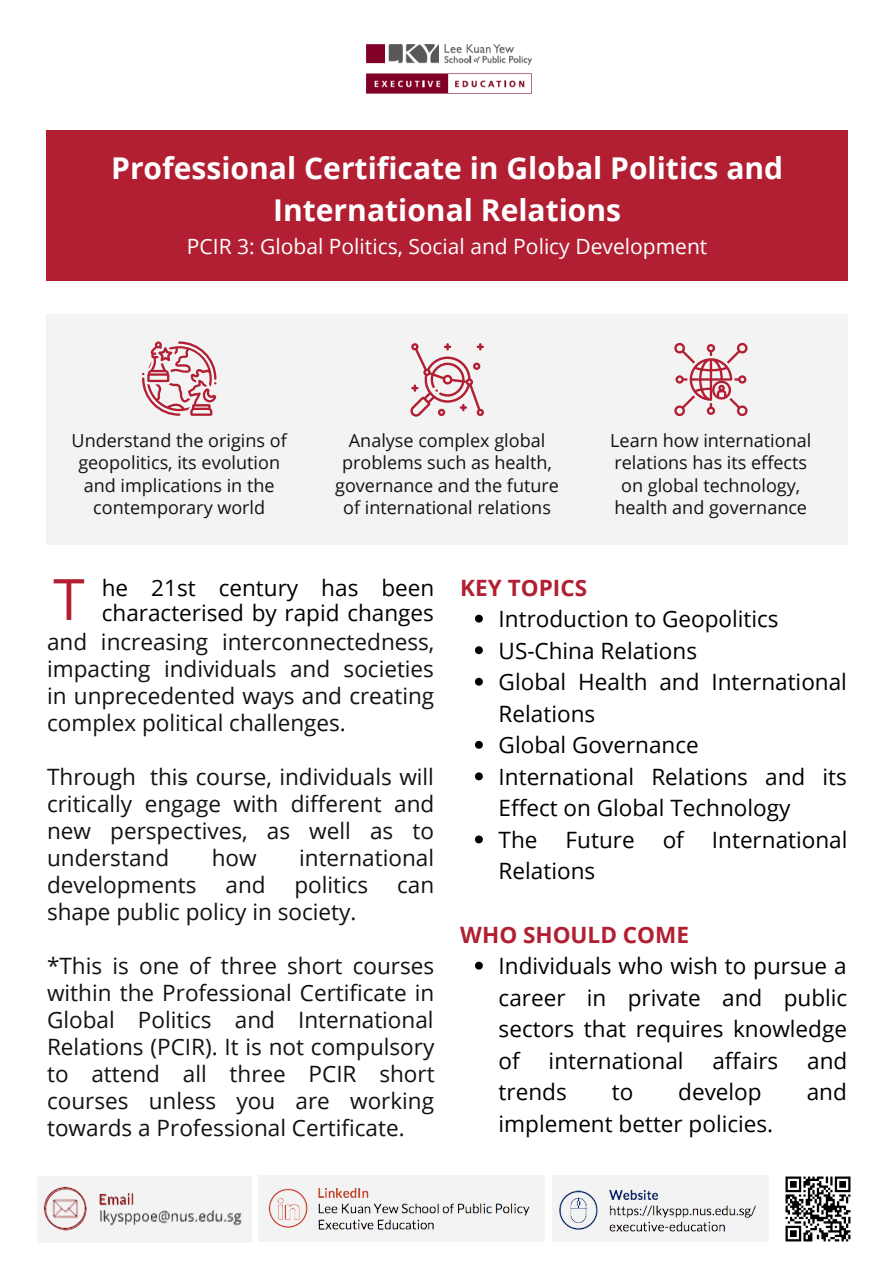
<style>
.page{position:relative;width:894px;height:1264px;background:#fff}
.page>*{position:absolute;margin:0;border:0;box-sizing:border-box;transform-origin:0 0}
.t1{font:57px "Open Sans";color:#b21f33}
.t2{font:700 30px/41.7px "Open Sans";color:#fff;text-align:center}
.t3{font:22.5px/27px "Open Sans";color:#131212;text-align:justify}
.t4{font:22.5px/31.5px "Open Sans";color:#000;text-align:justify}
.t5{font:700 22.5px "Open Sans";color:#b21f33}
.t6{font:21px "Open Sans";color:#fff}
.t7{font:18px/22.5px "Open Sans";color:#131212;text-align:center}
</style>
<div class="page">
<img style="left:258px;top:1175px;width:286px;height:66px">
<div style="left:47px;top:130px;width:800px;height:151px;background:#b21f33"></div>
<div style="left:37px;top:1175px;width:214px;height:67px;background:#f3f3f3"></div>
<div style="left:552px;top:1175px;width:216px;height:66px;background:#f3f3f3"></div>
<img style="left:552px;top:1177px;width:217px;height:65px">
<div style="left:47px;top:314px;width:800px;height:231px;background:#f3f3f3"></div>
<img style="left:43px;top:1186px;width:199px;height:45px">
<img style="left:785px;top:1176px;width:66px;height:66px">
<img style="left:366px;top:44px;width:166px;height:50px">
<svg style="left:142px;top:341px;width:74px;height:75px"></svg>
<svg style="left:410px;top:343px;width:74px;height:73px"></svg>
<svg style="left:674px;top:343px;width:73px;height:73px"></svg>
<svg style="left:475px;top:614px;width:7px;height:8px"></svg>
<svg style="left:475px;top:646px;width:7px;height:8px"></svg>
<svg style="left:475px;top:677px;width:7px;height:8px"></svg>
<svg style="left:475px;top:741px;width:7px;height:7px"></svg>
<svg style="left:475px;top:772px;width:7px;height:8px"></svg>
<svg style="left:475px;top:835px;width:7px;height:8px"></svg>
<svg style="left:475px;top:961px;width:7px;height:8px"></svg>
<p class="t2" style="left:111px;top:147px;width:673px">Professional Certificate in Global Politics and<br>International Relations</p>
<p class="t6" style="left:187px;top:231px;width:521px">PCIR 3: Global Politics, Social and Policy Development</p>
<p class="t7" style="left:72px;top:428px;width:216px">Understand the origins of geopolitics, its evolution and implications in the contemporary world</p>
<p class="t7" style="left:335px;top:428px;width:225px">Analyse complex global problems such as health, governance and the future of international relations</p>
<p class="t7" style="left:610px;top:428px;width:202px">Learn how international relations has its effects on global technology, health and governance</p>
<p class="t4" style="left:102px;top:574px;width:334px;line-height:26px">he 21st century has been characterised by rapid changes and</p>
<p class="t1" style="left:53px;top:559px;width:33px">T</p>
<p class="t3" style="left:47px;top:627px;width:389px">and increasing interconnectedness, impacting individuals and societies in unprecedented ways and creating complex political challenges.</p>
<p class="t3" style="left:47px;top:762px;width:388px">Through this course, individuals will critically engage with different and new perspectives, as well as to understand</p>
<p class="t4" style="left:102px;top:625px;width:334px;line-height:26px;text-indent:225px">increasing interconnectedness, impacting individuals and societies in unprecedented</p>
<p class="t4" style="left:303px;top:700px;width:54px">ways</p>
<p class="t4" style="left:102px;top:752px;width:118px">challenges.</p>
<p class="t3" style="left:212px;top:843px;width:46px">how</p>
<p class="t3" style="left:299px;top:843px;width:136px">international</p>
<p class="t3" style="left:47px;top:870px;width:151px">developments</p>
<p class="t3" style="left:225px;top:870px;width:42px">and</p>
<p class="t3" style="left:294px;top:870px;width:75px">politics</p>
<p class="t3" style="left:397px;top:870px;width:39px">can</p>
<p class="t3" style="left:47px;top:897px;width:311px">shape public policy in society.</p>
<p class="t3" style="left:47px;top:951px;width:389px">*This is one of three short courses within the Professional Certificate in Global Politics and International Relations (PCIR). It is not compulsory to attend all three PCIR short courses unless you are working towards a Professional Certificate.</p>
<p class="t5" style="left:460px;top:571px;width:128px">KEY TOPICS</p>
<p class="t4" style="left:498px;top:602px;width:281px">Introduction to Geopolitics</p>
<p class="t4" style="left:498px;top:634px;width:200px">US-China Relations</p>
<p class="t4" style="left:498px;top:665px;width:350px">Global Health and International<br>Relations</p>
<p class="t4" style="left:498px;top:728px;width:202px">Global Governance</p>
<p class="t4" style="left:498px;top:760px;width:349px">International Relations and its<br>Effect on Global Technology</p>
<p class="t4" style="left:498px;top:823px;width:350px">The Future of International<br>Relations</p>
<p class="t5" style="left:460px;top:918px;width:230px">WHO SHOULD COME</p>
<p class="t4" style="left:498px;top:949px;width:350px">Individuals who wish to pursue a career in private and public sectors that requires knowledge of</p>
<p class="t4" style="left:548px;top:1044px;width:136px">international</p>
<p class="t4" style="left:712px;top:1044px;width:67px">affairs</p>
<p class="t4" style="left:807px;top:1044px;width:42px">and</p>
<p class="t4" style="left:498px;top:1075px;width:70px">trends</p>
<p class="t4" style="left:611px;top:1075px;width:23px">to</p>
<p class="t4" style="left:678px;top:1075px;width:85px">develop</p>
<p class="t4" style="left:806px;top:1075px;width:42px">and</p>
<p class="t4" style="left:498px;top:1107px;width:276px">implement better policies.</p>
</div>
